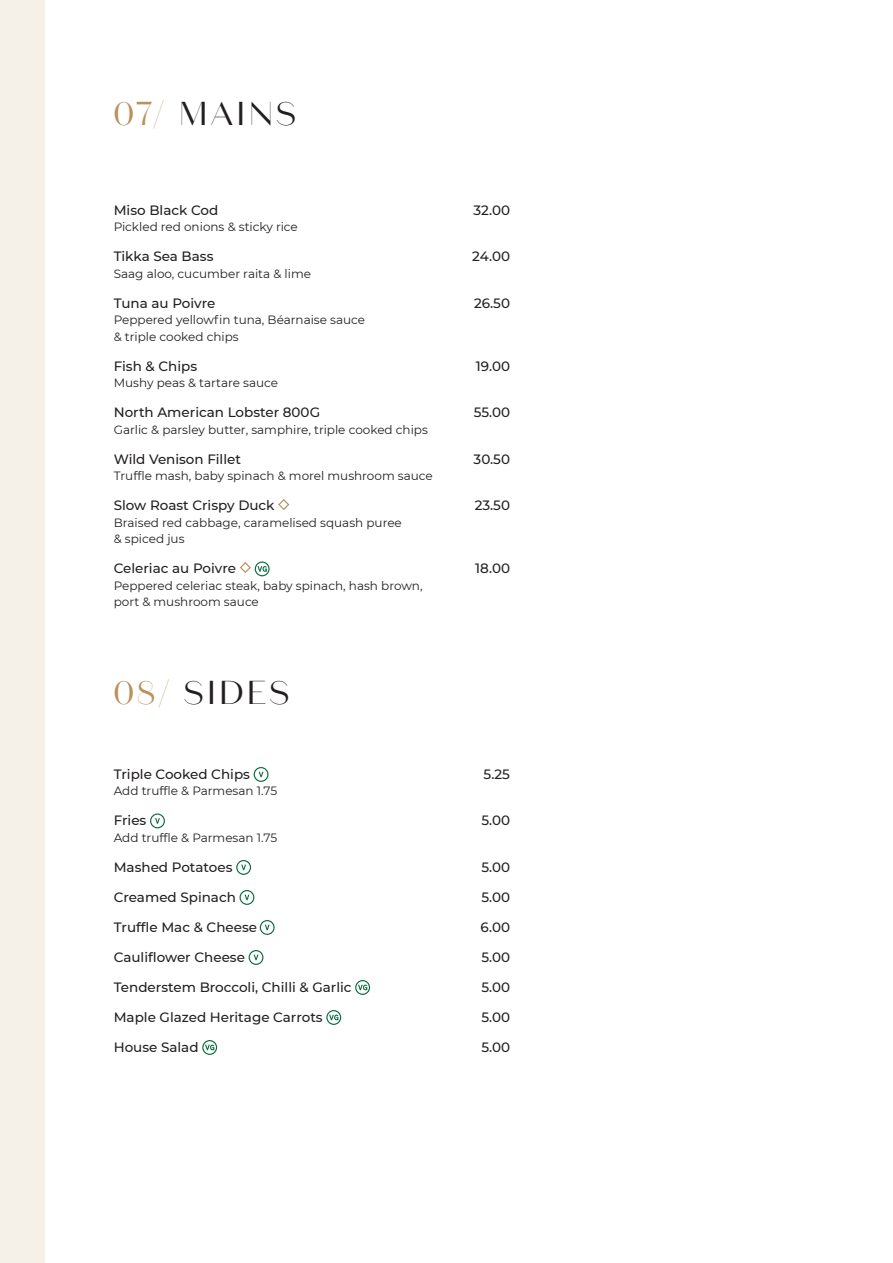
<style>
.page{position:relative;width:893px;height:1263px;background:#fff}
.page>*{position:absolute;margin:0;border:0;box-sizing:border-box;transform-origin:0 0}
.t1{font:33px "Domaine Sans Display";letter-spacing:.1em;color:#231f20}
.t2{font:500 13.5px "Montserrat";color:#231f20}
.t3{font:12px/16.5px "Montserrat";color:#231f20}
.s1{color:#b9925c}
</style>
<div class="page">
<div style="left:0;top:0;width:45px;height:1263px;background:#f5f0e8"></div>
<svg style="left:278px;top:499px;width:11px;height:11px"></svg>
<svg style="left:240px;top:561px;width:30px;height:15px"></svg>
<svg style="left:254px;top:767px;width:14px;height:15px"></svg>
<svg style="left:150px;top:813px;width:15px;height:15px"></svg>
<svg style="left:236px;top:860px;width:15px;height:15px"></svg>
<svg style="left:240px;top:890px;width:14px;height:15px"></svg>
<svg style="left:260px;top:920px;width:15px;height:15px"></svg>
<svg style="left:249px;top:950px;width:14px;height:15px"></svg>
<svg style="left:355px;top:980px;width:15px;height:15px"></svg>
<svg style="left:326px;top:1010px;width:15px;height:15px"></svg>
<svg style="left:202px;top:1040px;width:15px;height:15px"></svg>
<h1 class="t1" style="left:114px;top:92px;width:184px"><span class="s1">07/</span> MAINS</h1>
<p class="t2" style="left:114px;top:202px;width:106px">Miso Black Cod</p>
<p class="t2" style="left:474px;top:202px;width:38px">32.00</p>
<p class="t3" style="left:114px;top:219px;width:186px">Pickled red onions &amp; sticky rice</p>
<p class="t2" style="left:114px;top:248px;width:101px">Tikka Sea Bass</p>
<p class="t2" style="left:472px;top:248px;width:39px">24.00</p>
<p class="t3" style="left:114px;top:265px;width:199px">Saag aloo, cucumber raita &amp; lime</p>
<p class="t2" style="left:114px;top:295px;width:103px">Tuna au Poivre</p>
<p class="t2" style="left:474px;top:295px;width:37px">26.50</p>
<p class="t3" style="left:114px;top:312px;width:253px">Peppered yellowfin tuna, Béarnaise sauce &amp; triple cooked chips</p>
<p class="t2" style="left:114px;top:358px;width:85px">Fish &amp; Chips</p>
<p class="t2" style="left:476px;top:358px;width:36px">19.00</p>
<p class="t3" style="left:114px;top:375px;width:166px">Mushy peas &amp; tartare sauce</p>
<p class="t2" style="left:114px;top:404px;width:208px">North American Lobster 800G</p>
<p class="t2" style="left:474px;top:404px;width:38px">55.00</p>
<p class="t3" style="left:114px;top:421px;width:316px">Garlic &amp; parsley butter, samphire, triple cooked chips</p>
<p class="t2" style="left:114px;top:451px;width:129px">Wild Venison Fillet</p>
<p class="t2" style="left:474px;top:451px;width:38px">30.50</p>
<p class="t3" style="left:114px;top:468px;width:321px">Truffle mash, baby spinach &amp; morel mushroom sauce</p>
<p class="t2" style="left:114px;top:497px;width:162px">Slow Roast Crispy Duck</p>
<p class="t2" style="left:475px;top:497px;width:37px">23.50</p>
<p class="t3" style="left:114px;top:514px;width:290px">Braised red cabbage, caramelised squash puree &amp; spiced jus</p>
<p class="t2" style="left:114px;top:560px;width:124px">Celeriac au Poivre</p>
<p class="t2" style="left:475px;top:560px;width:36px">18.00</p>
<p class="t3" style="left:114px;top:577px;width:310px">Peppered celeriac steak, baby spinach, hash brown, port &amp; mushroom sauce</p>
<h1 class="t1" style="left:114px;top:671px;width:177px"><span class="s1">08/</span> SIDES</h1>
<p class="t2" style="left:114px;top:766px;width:138px">Triple Cooked Chips</p>
<p class="t2" style="left:484px;top:766px;width:28px">5.25</p>
<p class="t3" style="left:114px;top:783px;width:165px">Add truffle &amp; Parmesan 1.75</p>
<p class="t2" style="left:114px;top:812px;width:34px">Fries</p>
<p class="t2" style="left:481px;top:812px;width:30px">5.00</p>
<p class="t3" style="left:114px;top:829px;width:165px">Add truffle &amp; Parmesan 1.75</p>
<p class="t2" style="left:114px;top:859px;width:120px">Mashed Potatoes</p>
<p class="t2" style="left:481px;top:859px;width:30px">5.00</p>
<p class="t2" style="left:114px;top:889px;width:124px">Creamed Spinach</p>
<p class="t2" style="left:481px;top:889px;width:30px">5.00</p>
<p class="t2" style="left:114px;top:919px;width:145px">Truffle Mac &amp; Cheese</p>
<p class="t2" style="left:481px;top:919px;width:31px">6.00</p>
<p class="t2" style="left:114px;top:949px;width:133px">Cauliflower Cheese</p>
<p class="t2" style="left:481px;top:949px;width:30px">5.00</p>
<p class="t2" style="left:114px;top:979px;width:239px">Tenderstem Broccoli, Chilli &amp; Garlic</p>
<p class="t2" style="left:481px;top:979px;width:30px">5.00</p>
<p class="t2" style="left:114px;top:1009px;width:210px">Maple Glazed Heritage Carrots</p>
<p class="t2" style="left:481px;top:1009px;width:30px">5.00</p>
<p class="t2" style="left:114px;top:1039px;width:86px">House Salad</p>
<p class="t2" style="left:481px;top:1039px;width:30px">5.00</p>
</div>
